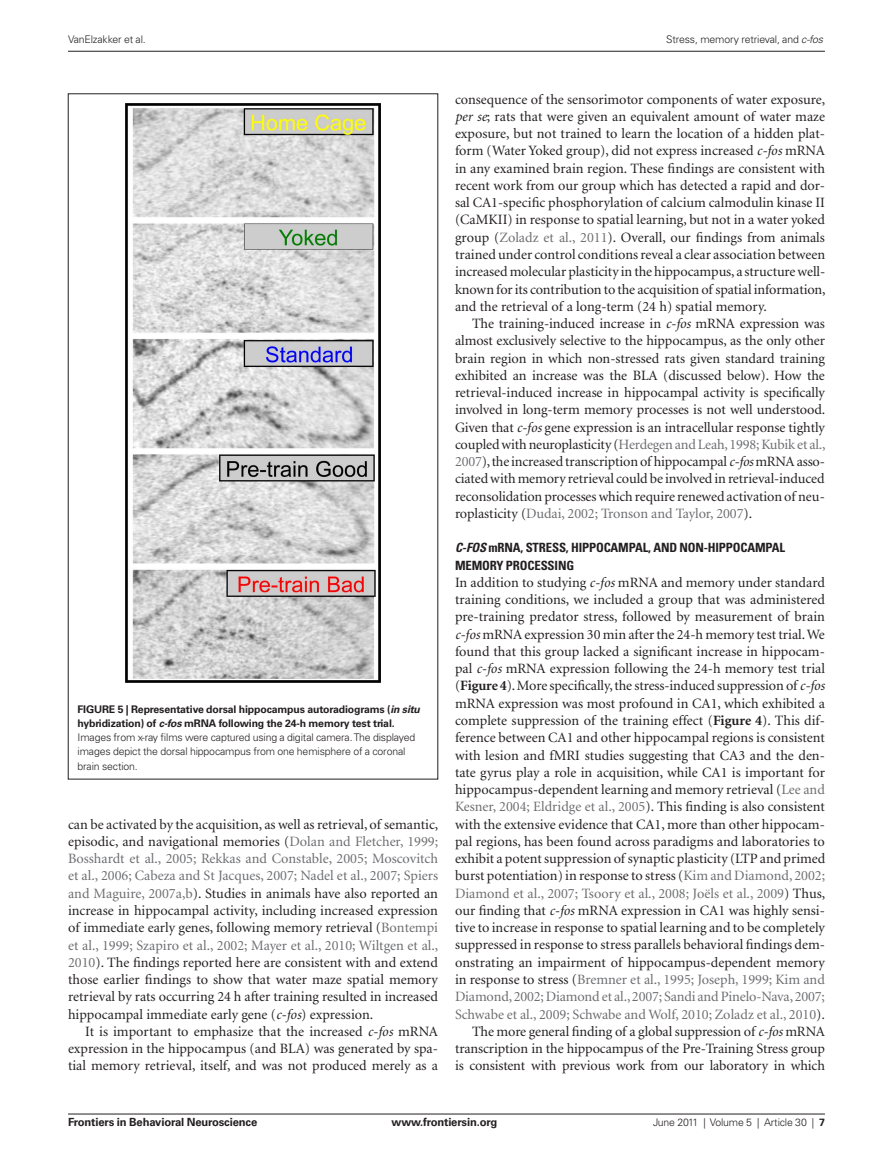
<style>
.page{position:relative;width:893px;height:1170px;background:#fff}
.page>*{position:absolute;margin:0;border:0;box-sizing:border-box;transform-origin:0 0}
.t1{font:14.25px/17.2px "Minion";color:#231f20;text-align:justify}
.t2{font:700 condensed 12.75px/17.2px "Univers";letter-spacing:-.01em;color:#231f20}
.t3{font:700 11.25px "Univers";letter-spacing:-.015em;color:#231f20}
.t4{font:300 10.5px/14.2px "Univers";letter-spacing:-.015em;color:#231f20}
.s1{font-style:italic}
.s2{font-weight:700}
.s3{font-weight:700;font-style:italic}
.s4{color:#6c6d70}
</style>
<div class="page">
<img style="left:125px;top:103px;width:256px;height:580px">
<hr style="left:68px;top:51px;width:757px;height:1px;background:#231f20">
<hr style="left:68px;top:1113px;width:757px;height:1px;background:#231f20">
<p class="t4" style="left:68px;top:32px;width:79px">VanElzakker et al.</p>
<p class="t4" style="left:666px;top:32px;width:158px">Stress, memory retrieval, and <span class="s1">c-fos</span></p>
<p class="t4" style="left:78px;top:701px;width:344px"><span class="s2">Figure 5 | Representative dorsal hippocampus autoradiograms (</span><span class="s3">in situ </span><span class="s2">hybridization) of</span> <span class="s3">c-fos</span> <span class="s2">mRNA following the 24-h memory test trial.<br></span>Images from x-ray films were captured using a digital camera. The displayed images depict the dorsal hippocampus from one hemisphere of a coronal brain section.</p>
<p class="t1" style="left:68px;top:816px;width:372px">can be activated by the acquisition, as well as retrieval, of semantic, episodic, and navigational memories (<span class="s4">Dolan and Fletcher, 1999; Bosshardt et al., 2005; Rekkas and Constable, 2005; Moscovitch et al., 2006; Cabeza and St Jacques, 2007; Nadel et al., 2007; Spiers and Maguire, 2007a,b</span>). Studies in animals have also reported an increase in hippocampal activity, including increased expression of immediate early genes, following memory retrieval (<span class="s4">Bontempi et al., 1999; Szapiro et al., 2002; Mayer et al., 2010; Wiltgen et al., 2010</span>). The findings reported here are consistent with and extend those earlier findings to show that water maze spatial memory retrieval by rats occurring 24 h after training resulted in increased hippocampal immediate early gene (<span class="s1">c-fos</span>) expression.</p>
<p class="t1" style="left:68px;top:1023px;width:371px;text-indent:17px">It is important to emphasize that the increased <span class="s1">c-fos</span> mRNA expression in the hippocampus (and BLA) was generated by spa&shy;tial memory retrieval, itself, and was not produced merely as a</p>
<p class="t1" style="left:455px;top:91px;width:372px">consequence of the sensorimotor components of water exposure, <span class="s1">per se</span>; rats that were given an equivalent amount of water maze exposure, but not trained to learn the location of a hidden plat&shy;form (Water Yoked group), did not express increased <span class="s1">c-fos</span> mRNA in any examined brain region. These findings are consistent with recent work from our group which has detected a rapid and dor&shy;sal CA1-specific phosphorylation of calcium calmodulin kinase II (CaMKII) in response to spatial learning, but not in a water yoked group (<span class="s4">Zoladz et al., 2011</span>). Overall, our findings from animals trained under control conditions reveal a clear association between increased molecular plasticity in the hippocampus, a structure well&shy;known for its contribution to the acquisition of spatial information, and the retrieval of a long-term (24 h) spatial memory.</p>
<p class="t1" style="left:455px;top:315px;width:372px;text-indent:17px">The training-induced increase in <span class="s1">c-fos</span> mRNA expression was almost exclusively selective to the hippocampus, as the only other brain region in which non-stressed rats given standard training exhibited an increase was the BLA (discussed below). How the retrieval-induced increase in hippocampal activity is specifically involved in long-term memory processes is not well understood.<br>Given that <span class="s1">c-fos</span> gene expression is an intracellular response tightly coupled with neuroplasticity (<span class="s4">Herdegen and Leah, 1998; Kubik et al., 2007</span>), the increased transcription of hippocampal <span class="s1">c-fos</span> mRNA asso&shy;ciated with memory retrieval could be involved in retrieval-induced reconsolidation processes which require renewed activation of neu&shy;roplasticity (<span class="s4">Dudai, 2002; Tronson and Taylor, 2007</span>).</p>
<p class="t2" style="left:455px;top:539px;width:332px"><span class="s1">C-FOS</span> MRNA, STRESS, HI PPOCAMPAL, AND NON-HI PPOCAMPAL<br>MEMORY PROCESSING</p>
<p class="t1" style="left:455px;top:574px;width:372px;text-align:right">In addition to studying <span class="s1">c-fos</span> mRNA and memory under standard training conditions, we included a group that was administered pre-training predator stress, followed by measurement of brain <span class="s1">c-fos</span> mRNA expression 30 min after the 24-h memory test trial. We found that this group lacked a significant increase in hippocam&shy;pal <span class="s1">c-fos</span> mRNA expression following the 24-h memory test trial (<span class="s2">Figure 4</span>). More specifically, the stress-induced suppression of <span class="s1">c-fos </span>mRNA expression was most profound in CA1, which exhibited a complete suppression of the training effect (<span class="s2">Figure 4</span>). This dif&shy;ference between CA1 and other hippocampal regions is consistent with lesion and fMRI studies suggesting that CA3 and the den&shy;tate gyrus play a role in acquisition, while CA1 is important for hippocampus-dependent learning and memory retrieval (<span class="s4">Lee and Kesner, 2004; Eldridge et al., 2005</span>). This finding is also consistent with the extensive evidence that CA1, more than other hippocam&shy;pal regions, has been found across paradigms and laboratories to exhibit a potent suppression of synaptic plasticity (LTP and primed burst potentiation) in response to stress (<span class="s4">Kim and Diamond, 2002; Diamond et al., 2007; Tsoory et al., 2008; Joëls et al., 2009</span>) Thus, our finding that <span class="s1">c-fos</span> mRNA expression in CA1 was highly sensi&shy;tive to increase in response to spatial learning and to be completely suppressed in response to stress parallels behavioral findings dem&shy;onstrating an impairment of hippocampus-dependent memory in response to stress (<span class="s4">Bremner et al., 1995; Joseph, 1999; Kim and Diamond, 2002; Diamond et al., 2007; Sandi and Pinelo-Nava, 2007; Schwabe et al., 2009; Schwabe and Wolf, 2010; Zoladz et al., 2010</span>)<span class="s1">.<br></span>The more general finding of a global suppression of <span class="s1">c-fos</span> mRNA transcription in the hippocampus of the Pre-Training Stress group is consistent with previous work from our laboratory in which</p>
<p class="t3" style="left:68px;top:1115px;width:191px">Frontiers in Behavioral Neuroscience</p>
<p class="t3" style="left:392px;top:1115px;width:107px">www.frontiersin.org</p>
<p class="t4" style="left:653px;top:1115px;width:173px">June 2011 | Volume 5 | Article 30 | <span class="s2">7</span></p>
</div>
